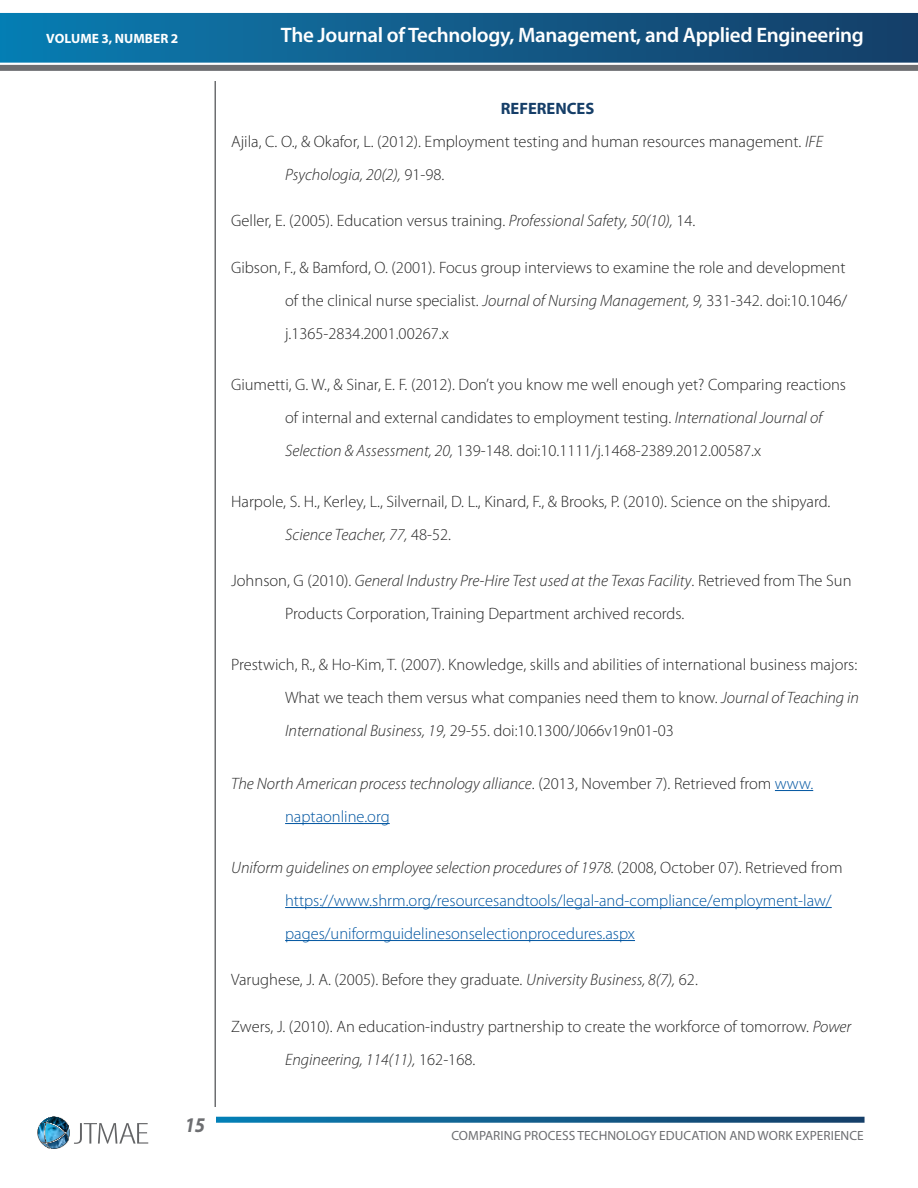
<style>
.page{position:relative;width:918px;height:1188px;background:#fff}
.page>*{position:absolute;margin:0;border:0;box-sizing:border-box;transform-origin:0 0}
.t1{font:600 21px "Myriad Pro";letter-spacing:-.015em;color:#fff}
.t2{font:italic 700 21px "Myriad Pro";color:#6d6e71;scale:.9 1}
.t3{font:300 16.5px/33px "Myriad Pro";color:#262626}
.t4{font:300 16.5px/33px "Myriad Pro";color:#0055a1}
.t5{font:italic 300 16.5px/33px "Myriad Pro";color:#262626}
.t6{font:700 16.5px "Myriad Pro";color:#153e68}
.t7{font:700 13.5px "Myriad Pro";letter-spacing:.005em;color:#fff}
.t8{font:13.35px "Myriad Pro";letter-spacing:.005em;color:#6d6e71}
.s1{font-style:italic}
.s2{font-style:normal}
.s3{font-style:normal;color:#0055a1}
.s4{font-style:italic;color:#262626}
.s5{color:#262626}
</style>
<div class="page">
<div style="left:0;top:65px;width:918px;height:6px;background:#6d6e71"></div>
<svg style="left:216px;top:1117px;width:649px;height:6px;background:#1b6591"></svg>
<svg style="left:0;top:13px;width:918px;height:50px;background:#125d8c"></svg>
<hr style="left:214px;top:81px;width:2px;height:1026px;background:#6d6e71">
<svg style="left:38px;top:1117px;width:110px;height:32px"></svg>
<hr style="left:775px;top:790px;width:38px;height:1px;background:#0055a1">
<hr style="left:285px;top:823px;width:105px;height:1px;background:#0055a1">
<hr style="left:285px;top:907px;width:547px;height:1px;background:#0055a1">
<hr style="left:285px;top:940px;width:350px;height:1px;background:#0055a1">
<p class="t7" style="left:46px;top:30px;width:134px">VOLUME 3, NUMBER 2</p>
<p class="t2" style="left:185px;top:1112px;width:24px">15</p>
<p class="t1" style="left:281px;top:21px;width:585px">The Journal of Technology, Management, and Applied Engineering</p>
<p class="t6" style="left:501px;top:98px;width:95px">REFERENCES</p>
<p class="t3" style="left:231px;top:125px;width:593px">Ajila, C. O., &amp; Okafor, L. (2012). Employment testing and human resources management. <span class="s1">IFE</span></p>
<p class="t5" style="left:285px;top:158px;width:161px">Psychologia, 20(2), <span class="s2">91-98.</span></p>
<p class="t3" style="left:231px;top:205px;width:466px">Geller, E. (2005). Education versus training. <span class="s1">Professional Safety, 50(10),</span> 14.</p>
<p class="t3" style="left:285px;top:251px;width:564px;text-align:justify;text-indent:-54px">Gibson, F., &amp; Bamford, O. (2001). Focus group interviews to examine the role and development of the clinical nurse specialist. <span class="s1">Journal of Nursing Management, 9,</span> 331-342. doi:10.1046/ j.1365-2834.2001.00267.x</p>
<p class="t3" style="left:285px;top:368px;width:563px;text-indent:-54px">Giumetti, G. W., &amp; Sinar, E. F. (2012). Don’t you know me well enough yet? Comparing reactions of internal and external candidates to employment testing. <span class="s1">International Journal of<br>Selection &amp; Assessment, 20,</span> 139-148. doi:10.1111/j.1468-2389.2012.00587.x</p>
<p class="t3" style="left:285px;top:485px;width:547px;text-indent:-54px">Harpole, S. H., Kerley, L., Silvernail, D. L., Kinard, F., &amp; Brooks, P. (2010). Science on the shipyard.<br><span class="s1">Science Teacher, 77,</span> 48-52.</p>
<p class="t3" style="left:285px;top:565px;width:568px;text-indent:-54px">Johnson, G (2010). <span class="s1">General Industry Pre-Hire Test used at the Texas Facility</span>. Retrieved from The Sun<br>Products Corporation, Training Department archived records.</p>
<p class="t3" style="left:285px;top:649px;width:576px;text-align:justify;text-indent:-54px">Prestwich, R., &amp; Ho-Kim, T. (2007). Knowledge, skills and abilities of international business majors:<br>What we teach them versus what companies need them to know. <span class="s1">Journal of Teaching in International Business, 19,</span> 29-55. doi:10.1300/J066v19n01-03</p>
<p class="t5" style="left:285px;top:767px;width:530px;text-indent:-54px">The North American process technology alliance<span class="s2">. (2013, November 7). Retrieved from</span> <span class="s3">www. naptaonline.org</span></p>
<p class="t4" style="left:285px;top:851px;width:559px;text-indent:-54px"><span class="s4">Uniform guidelines on employee selection procedures of 1978.</span> <span class="s5">(2008, October 07). Retrieved from </span>https://www.shrm.org/resourcesandtools/legal-and-compliance/employment-law/ pages/uniformguidelinesonselectionprocedures.aspx</p>
<p class="t3" style="left:231px;top:964px;width:468px">Varughese, J. A. (2005). Before they graduate. <span class="s1">University Business, 8(7),</span> 62.</p>
<p class="t3" style="left:285px;top:1010px;width:568px;text-indent:-54px">Zwers, J. (2010). An education-industry partnership to create the workforce of tomorrow. <span class="s1">Power<br>Engineering, 114(11),</span> 162-168.</p>
<p class="t8" style="left:451px;top:1127px;width:414px">COMPARING PROCESS TECHNOLOGY EDUCATION AND WORK EXPERIENCE</p>
</div>
